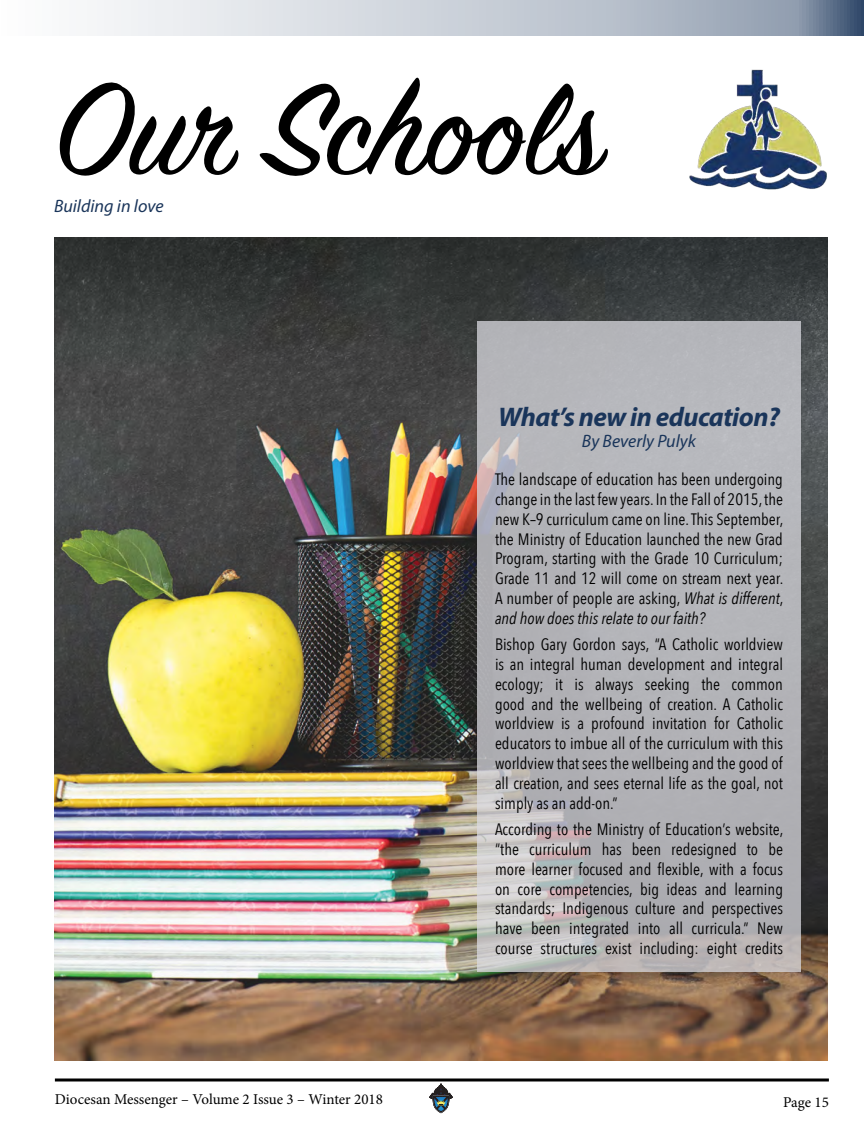
<style>
.page{position:relative;width:864px;height:1134px;background:#fff}
.page>*{position:absolute;margin:0;border:0;box-sizing:border-box;transform-origin:0 0}
.t1{font:144px "Sign Painter House Script";color:#000}
.t2{font:italic 700 27px "Myriad Pro";letter-spacing:-.02em;color:#1a355a}
.t3{font:italic 18px "Myriad Pro";color:#1a355a}
.t4{font:16.5px/19.8px "Avenir Next Condensed";color:#000;text-align:justify}
.t5{font:15px "Minion Pro";color:#000}
.s1{font-style:italic}
</style>
<div class="page">
<svg style="left:55px;top:1078px;width:774px;height:4px;background:#3f3f3f"></svg>
<svg style="left:429px;top:1084px;width:24px;height:29px"></svg>
<img style="left:54px;top:238px;width:774px;height:823px">
<svg style="left:477px;top:322px;width:324px;height:650px;background:#b5b5b8"></svg>
<svg style="left:97px;top:0;width:767px;height:36px;background:#c0c7d1"></svg>
<img style="left:689px;top:69px;width:138px;height:121px">
<h1 class="t1" style="left:54px;top:42px;width:549px">Our Schools</h1>
<p class="t3" style="left:54px;top:195px;width:111px">Building in love</p>
<h2 class="t2" style="left:498px;top:399px;width:283px">What’s new in education?</h2>
<p class="t3" style="left:582px;top:430px;width:116px">By Beverly Pulyk</p>
<p class="t4" style="left:495px;top:469px;width:290px">The landscape of education has been undergoing change in the last few years. In the Fall of 2015, the new K–9 curriculum came on line. This September, the Ministry of Education launched the new Grad Program, starting with the Grade 10 Curriculum; Grade 11 and 12 will come on stream next year.<br>A number of people are asking, <span class="s1">What is different</span>, <span class="s1">and how does this relate to our faith?</span></p>
<p class="t4" style="left:495px;top:634px;width:290px">Bishop Gary Gordon says, “A Catholic worldview is an integral human development and integral ecology; it is always seeking the common good and the wellbeing of creation. A Catholic worldview is a profound invitation for Catholic educators to imbue all of the curriculum with this worldview that sees the wellbeing and the good of all creation, and sees eternal life as the goal, not simply as an add-on.”</p>
<p class="t4" style="left:495px;top:819px;width:290px">According to the Ministry of Education’s website, “the curriculum has been redesigned to be more learner focused and flexible, with a focus on core competencies, big ideas and learning standards; Indigenous culture and perspectives have been integrated into all curricula.” New course structures exist including: eight credits</p>
<p class="t5" style="left:55px;top:1089px;width:330px">Diocesan Messenger – Volume 2 Issue 3 – Winter 2018</p>
<p class="t5" style="left:783px;top:1092px;width:47px">Page 15</p>
</div>
